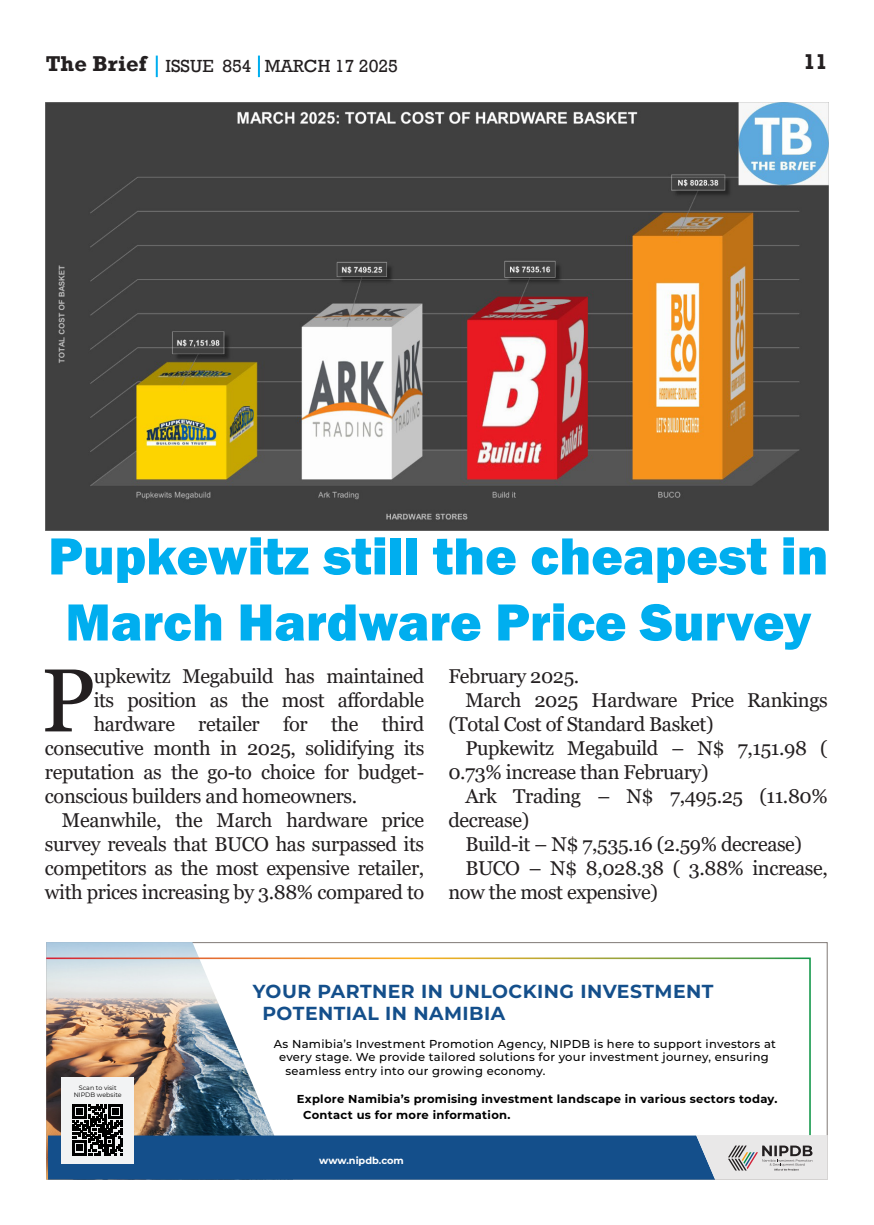
<style>
.page{position:relative;width:874px;height:1225px;background:#fff}
.page>*{position:absolute;margin:0;border:0;box-sizing:border-box;transform-origin:0 0}
.t1{font:89.2px "Georgia";color:#231f20}
.t2{font:800 54px/66px "Franklin Gothic";color:#00aeef;text-align:center}
.t3{font:700 22px "Rockwell";color:#231f20}
.t4{font:20px/24px "Georgia";letter-spacing:-.02em;color:#231f20}
.t5{font:700 18.8px/22.6px "Montserrat";letter-spacing:.025em;color:#144f8b}
.t6{font:18px "Rockwell";color:#231f20}
.t7{font:500 11.6px "Montserrat";letter-spacing:.025em;color:#000}
.t8{font:700 11.6px/15.8px "Montserrat";letter-spacing:.025em;color:#000}
.t9{font:700 9.8px "Montserrat";color:#fff}
.t10{font:6.4px/7.6px "Montserrat";color:#000;text-align:center}
.s1{font-weight:700;font-size:22px}
</style>
<div class="page">
<hr style="left:156px;top:56px;width:2px;height:21px;background:#00aeef">
<hr style="left:258px;top:56px;width:2px;height:21px;background:#00aeef">
<img style="left:46px;top:942px;width:247px;height:237px">
<svg style="left:46px;top:956px;width:765px;height:180px"></svg>
<div style="left:61px;top:1077px;width:73px;height:86px;background:#f2f3f4"></div>
<svg style="left:48px;top:1105px;width:779px;height:74px"></svg>
<img style="left:45px;top:102px;width:783px;height:428px">
<p class="t6" style="left:46px;top:56px;width:353px"><span class="s1">The Brief</span> ISSUE 854 MARCH 17 2025</p>
<p class="t3" style="left:803px;top:48px;width:26px">11</p>
<p class="t2" style="left:48px;top:523px;width:781px">Pupkewitz still the cheapest in<br>March Hardware Price Survey</p>
<p class="t1" style="left:41px;top:646px;width:56px">P</p>
<p class="t4" style="left:94px;top:665px;width:332px">upkewitz Megabuild has maintained</p>
<p class="t4" style="left:94px;top:689px;width:332px">its position as the most affordable</p>
<p class="t4" style="left:94px;top:713px;width:332px">hardware retailer for the third</p>
<p class="t4" style="left:45px;top:737px;width:380px">consecutive month in 2025, solidifying its</p>
<p class="t4" style="left:45px;top:761px;width:380px">reputation as the go-to choice for budget-</p>
<p class="t4" style="left:45px;top:785px;width:314px">conscious builders and homeowners.</p>
<p class="t4" style="left:45px;top:809px;width:380px;text-align:justify;text-indent:17px">Meanwhile, the March hardware price survey reveals that BUCO has surpassed its competitors as the most expensive retailer, with prices increasing by 3.88% compared to</p>
<p class="t4" style="left:448px;top:665px;width:132px">February 2025.</p>
<p class="t4" style="left:448px;top:689px;width:381px;text-indent:17px">March 2025 Hardware Price Rankings (Total Cost of Standard Basket)</p>
<p class="t4" style="left:448px;top:737px;width:380px;text-indent:17px">Pupkewitz Megabuild – N$ 7,151.98 (<br>0.73% increase than February)</p>
<p class="t4" style="left:448px;top:785px;width:381px;text-indent:17px">Ark Trading – N$ 7,495.25 (11.80% decrease)</p>
<p class="t4" style="left:465px;top:833px;width:338px">Build-it – N$ 7,535.16 (2.59% decrease)</p>
<p class="t4" style="left:448px;top:857px;width:381px;text-indent:17px">BUCO – N$ 8,028.38 ( 3.88% increase, now the most expensive)</p>
<p class="t10" style="left:74px;top:1083px;width:49px">Scan to visit<br>NIPDB website</p>
<p class="t5" style="left:262px;top:979px;width:452px;text-indent:-9px">YOUR PARTNER IN UNLOCKING INVESTMENT<br>POTENTIAL IN NAMIBIA</p>
<p class="t7" style="left:274px;top:1035px;width:503px">As Namibia’s Investment Promotion Agency, NIPDB is here to support investors at</p>
<p class="t7" style="left:279px;top:1049px;width:491px">every stage. We provide tailored solutions for your investment journey, ensuring</p>
<p class="t7" style="left:285px;top:1063px;width:261px">seamless entry into our growing economy.</p>
<p class="t8" style="left:303px;top:1090px;width:475px;text-indent:-6px">Explore Namibia’s promising investment landscape in various sectors today.<br>Contact us for more information.</p>
<p class="t9" style="left:319px;top:1153px;width:86px">www.nipdb.com</p>
</div>
